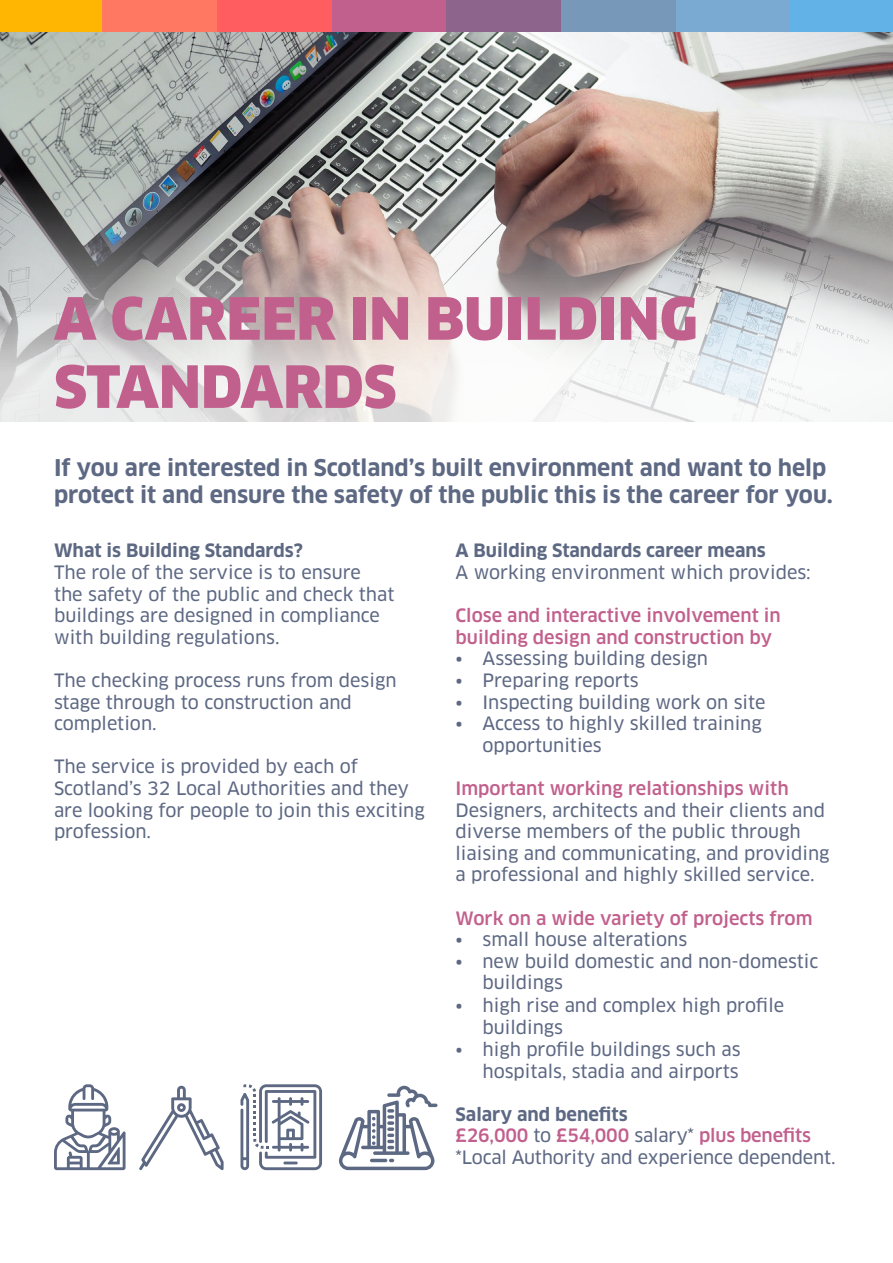
<style>
.page{position:relative;width:893px;height:1263px;background:#fff}
.page>*{position:absolute;margin:0;border:0;box-sizing:border-box;transform-origin:0 0}
.t1{font:900 56.85px/68.1px "Clan";color:#c2608d}
.t2{font:700 22.5px/27px "Clan";color:#5d6883}
.t3{font:18px/21.6px "Clan News";color:#5d6883}
.t4{font:500 18px/21.6px "Clan";color:#c2608d}
.t5{font:700 18px "Clan";color:#5d6883}
.s1{font-family:"Clan News";font-weight:400;color:#5d6883}
</style>
<div class="page">
<img style="left:0;top:32px;width:893px;height:390px">
<div style="left:0;top:0;width:102px;height:32px;background:#ffb602"></div>
<div style="left:102px;top:0;width:115px;height:32px;background:#ff7962"></div>
<div style="left:217px;top:0;width:115px;height:32px;background:#ff5d60"></div>
<div style="left:332px;top:0;width:114px;height:32px;background:#c2608d"></div>
<div style="left:446px;top:0;width:115px;height:32px;background:#8c648c"></div>
<div style="left:561px;top:0;width:115px;height:32px;background:#7798b9"></div>
<div style="left:676px;top:0;width:115px;height:32px;background:#7aa9d1"></div>
<div style="left:791px;top:0;width:102px;height:32px;background:#63b2e7"></div>
<svg style="left:54px;top:1084px;width:72px;height:86px"></svg>
<svg style="left:139px;top:1086px;width:85px;height:84px"></svg>
<svg style="left:240px;top:1084px;width:82px;height:86px"></svg>
<svg style="left:339px;top:1086px;width:98px;height:84px"></svg>
<p class="t1" style="left:54px;top:286px;width:645px">A CAREER IN BUILDING<br>STANDARDS</p>
<p class="t2" style="left:54px;top:454px;width:780px">If you are interested in Scotland’s built environment and want to help protect it and ensure the safety of the public this is the career for you.</p>
<p class="t5" style="left:54px;top:539px;width:251px">What is Building Standards?</p>
<p class="t3" style="left:54px;top:562px;width:342px">The role of the service is to ensure<br>the safety of the public and check that buildings are designed in compliance with building regulations.</p>
<p class="t3" style="left:54px;top:670px;width:344px">The checking process runs from design stage through to construction and completion.</p>
<p class="t3" style="left:54px;top:756px;width:372px">The service is provided by each of<br>Scotland’s 32 Local Authorities and they are looking for people to join this exciting profession.</p>
<p class="t5" style="left:455px;top:539px;width:312px">A Building Standards career means</p>
<p class="t3" style="left:455px;top:562px;width:357px">A working environment which provides:</p>
<p class="t4" style="left:455px;top:605px;width:327px">Close and interactive involvement in building design and construction by</p>
<p class="t3" style="left:455px;top:648px;width:254px">• Assessing building design</p>
<p class="t3" style="left:455px;top:670px;width:185px">• Preparing reports</p>
<p class="t3" style="left:455px;top:691px;width:312px">• Inspecting building work on site</p>
<p class="t3" style="left:482px;top:713px;width:281px;text-indent:-27px">• Access to highly skilled training opportunities</p>
<p class="t4" style="left:455px;top:778px;width:335px">Important working relationships with</p>
<p class="t3" style="left:455px;top:799px;width:371px">Designers, architects and their clients and diverse members of the public through</p>
<p class="t3" style="left:455px;top:843px;width:375px">liaising and communicating, and providing a professional and highly skilled service.</p>
<p class="t4" style="left:455px;top:907px;width:359px">Work on a wide variety of projects from</p>
<p class="t3" style="left:455px;top:929px;width:233px">• small house alterations</p>
<p class="t3" style="left:482px;top:951px;width:337px;text-indent:-27px">• new build domestic and non-domestic buildings</p>
<p class="t3" style="left:482px;top:994px;width:303px;line-height:22.5px;text-indent:-27px">• high rise and complex high profile buildings</p>
<p class="t3" style="left:455px;top:1039px;width:287px;text-align:right">• high profile buildings such as hospitals, stadia and airports</p>
<p class="t5" style="left:455px;top:1103px;width:174px">Salary and benefits</p>
<p class="t4" style="left:455px;top:1125px;width:357px">£26,000 <span class="s1">to</span> £54,000 <span class="s1">salary*</span> plus benefits</p>
<p class="t3" style="left:455px;top:1147px;width:382px">*Local Authority and experience dependent.</p>
</div>
